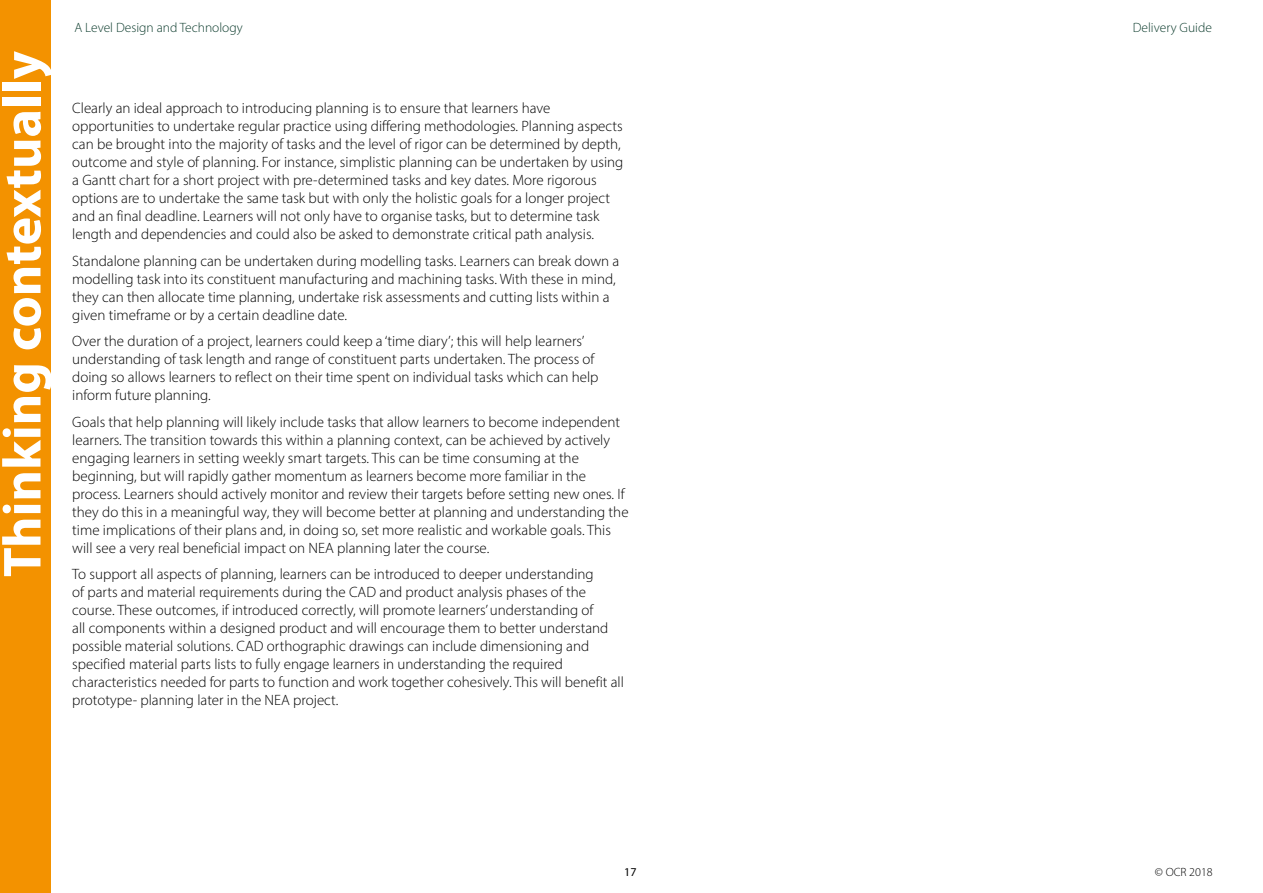
<style>
.page{position:relative;width:1263px;height:893px;background:#fff}
.page>*{position:absolute;margin:0;border:0;box-sizing:border-box;transform-origin:0 0}
.t1{font:700 54px "Myriad Pro";color:#fff}
.body{font:300 15px/18px "Myriad Pro";color:#000}
.t2{font:300 13.5px "Myriad Pro";color:#0e3d2e}
.t3{font:300 12px "Myriad Pro";color:#000}
.t4{font:12px "Myriad Pro";color:#000}
</style>
<div class="page">
<div style="left:0;top:0;width:51px;height:893px;background:#f39200"></div>
<h1 class="t1" style="left:-13px;top:577px;width:527px;rotate:-90deg">Thinking contextually</h1>
<p class="t2" style="left:74px;top:20px;width:170px">A Level Design and Technology</p>
<h4 class="body" style="left:72px;top:99px;width:553px">Clearly an ideal approach to introducing planning is to ensure that learners have opportunities to undertake regular practice using differing methodologies. Planning aspects can be brought into the majority of tasks and the level of rigor can be determined by depth, outcome and style of planning. For instance, simplistic planning can be undertaken by using a Gantt chart for a short project with pre-determined tasks and key dates. More rigorous options are to undertake the same task but with only the holistic goals for a longer project and an final deadline. Learners will not only have to organise tasks, but to determine task length and dependencies and could also be asked to demonstrate critical path analysis.</h4>
<h4 class="body" style="left:72px;top:252px;width:549px">Standalone planning can be undertaken during modelling tasks. Learners can break down a modelling task into its constituent manufacturing and machining tasks. With these in mind, they can then allocate time planning, undertake risk assessments and cutting lists within a given timeframe or by a certain deadline date.</h4>
<h4 class="body" style="left:72px;top:332px;width:528px">Over the duration of a project, learners could keep a ‘time diary’; this will help learners’ understanding of task length and range of constituent parts undertaken. The process of doing so allows learners to reflect on their time spent on individual tasks which can help inform future planning.</h4>
<h4 class="body" style="left:72px;top:413px;width:558px">Goals that help planning will likely include tasks that allow learners to become independent learners. The transition towards this within a planning context, can be achieved by actively engaging learners in setting weekly smart targets. This can be time consuming at the beginning, but will rapidly gather momentum as learners become more familiar in the process. Learners should actively monitor and review their targets before setting new ones. If they do this in a meaningful way, they will become better at planning and understanding the time implications of their plans and, in doing so, set more realistic and workable goals. This will see a very real beneficial impact on NEA planning later the course.</h4>
<h4 class="body" style="left:72px;top:565px;width:553px">To support all aspects of planning, learners can be introduced to deeper understanding<br>of parts and material requirements during the CAD and product analysis phases of the course. These outcomes, if introduced correctly, will promote learners’ understanding of<br>all components within a designed product and will encourage them to better understand possible material solutions. CAD orthographic drawings can include dimensioning and specified material parts lists to fully engage learners in understanding the required characteristics needed for parts to function and work together cohesively. This will benefit all prototype- planning later in the NEA project.</h4>
<p class="t4" style="left:624px;top:865px;width:14px">17</p>
<p class="t2" style="left:1133px;top:20px;width:81px">Delivery Guide</p>
<p class="t3" style="left:1155px;top:865px;width:59px">© OCR 2018</p>
</div>
